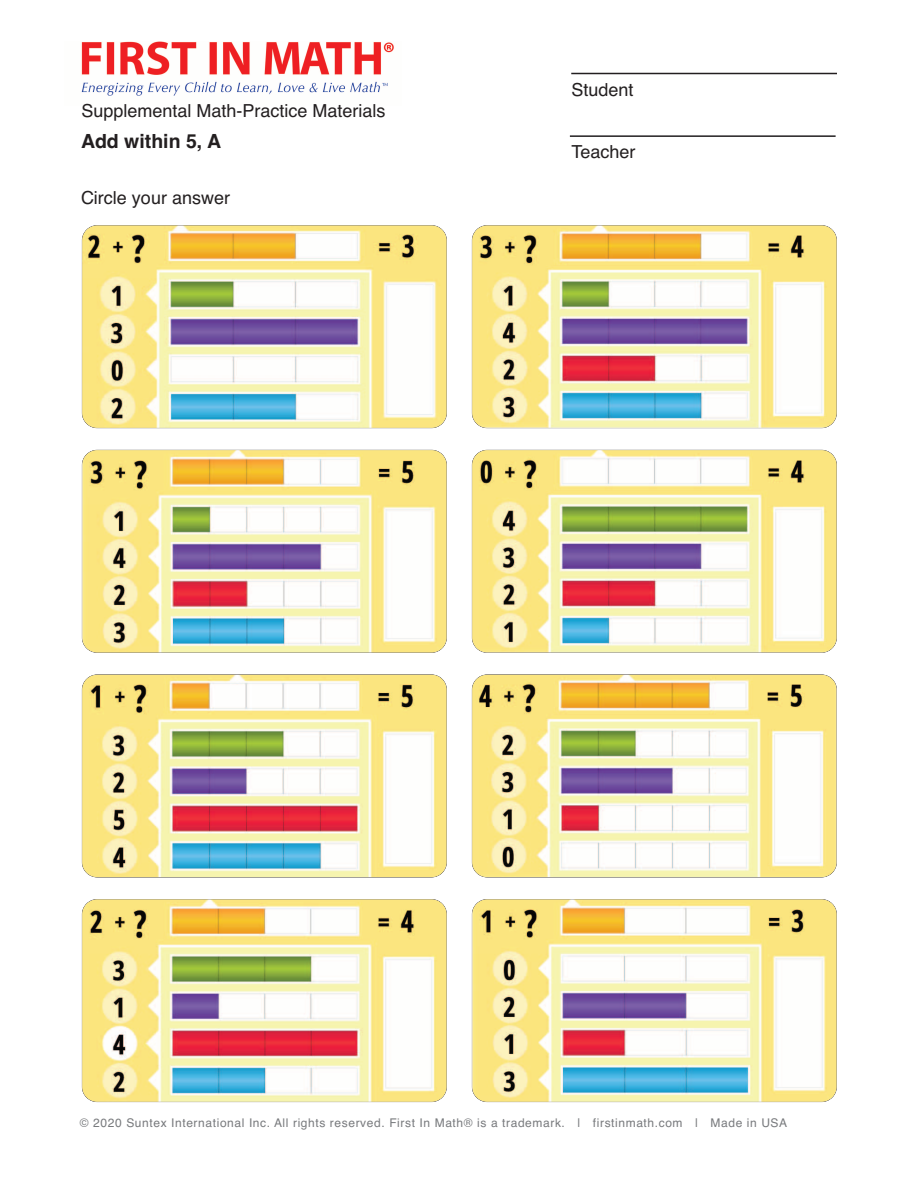
<style>
.page{position:relative;width:918px;height:1188px;background:#fff}
.page>*{position:absolute;margin:0;border:0;box-sizing:border-box;transform-origin:0 0}
.t1{font:700 19.5px "Helvetica";color:#231f20}
.t2{font:18px "Helvetica";color:#231f20}
.t3{font:12px "Helvetica";letter-spacing:.05em;color:#787a7d}
</style>
<div class="page">
<hr style="left:571px;top:73px;width:266px;height:1px;background:#231f20">
<hr style="left:570px;top:135px;width:266px;height:2px;background:#231f20">
<img style="left:81px;top:42px;width:313px;height:54px">
<img style="left:82px;top:226px;width:365px;height:202px">
<img style="left:82px;top:450px;width:365px;height:202px">
<img style="left:82px;top:675px;width:365px;height:202px">
<img style="left:82px;top:899px;width:365px;height:203px">
<img style="left:472px;top:226px;width:365px;height:202px">
<img style="left:472px;top:450px;width:365px;height:202px">
<img style="left:472px;top:675px;width:365px;height:202px">
<img style="left:472px;top:899px;width:365px;height:203px">
<p class="t2" style="left:81px;top:104px;width:306px">Supplemental Math-Practice Materials</p>
<p class="t1" style="left:81px;top:134px;width:142px">Add within 5, A</p>
<p class="t2" style="left:81px;top:191px;width:151px">Circle your answer</p>
<p class="t2" style="left:571px;top:83px;width:64px">Student</p>
<p class="t2" style="left:571px;top:145px;width:66px">Teacher</p>
<p class="t3" style="left:80px;top:1119px;width:709px">© 2020 Suntex International Inc. All rights reserved. First In Math® is a trademark. | firstinmath.com | Made in USA</p>
</div>
